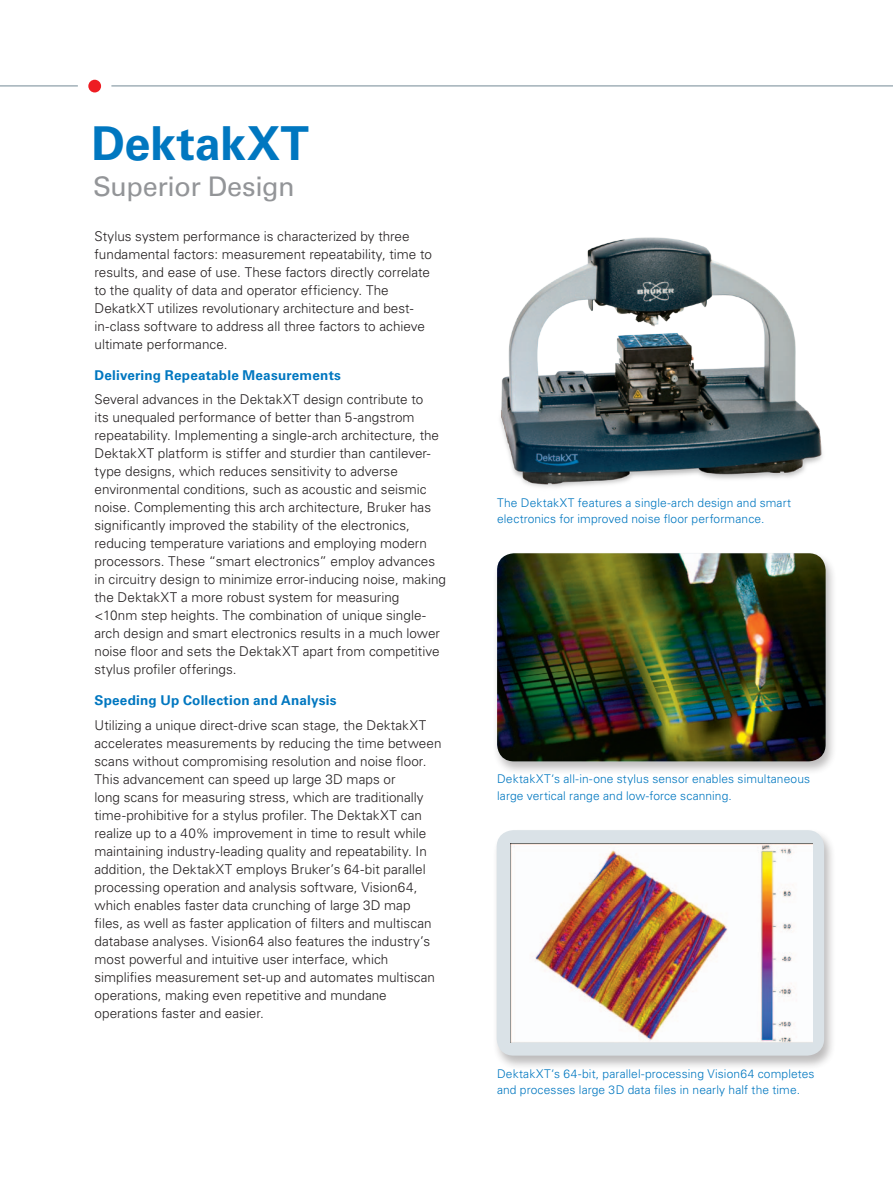
<style>
.page{position:relative;width:893px;height:1187px;background:#fff}
.page>*{position:absolute;margin:0;border:0;box-sizing:border-box;transform-origin:0 0}
.t1{font:700 46.8px "Univers LT Std";letter-spacing:-.005em;color:#0077c0}
.t2{font:27px "Univers LT Std";letter-spacing:-.015em;color:#939598}
.t3{font:300 13.5px/18px "Univers LT Std";color:#231f20}
.t4{font:700 13.5px "Univers LT Std";letter-spacing:.015em;color:#0077c0}
.t5{font:300 12px/16.5px "Univers LT Std";letter-spacing:.01em;color:#0077c0}
</style>
<div class="page">
<div style="left:492px;top:551px;width:345px;height:225px;background:#231f20;opacity:.3"></div>
<img style="left:497px;top:553px;width:329px;height:208px">
<div style="left:492px;top:828px;width:344px;height:242px;background:#231f20;opacity:.3"></div>
<div style="left:497px;top:830px;width:327px;height:225px;background:#dae2e7;border-radius:17px"></div>
<img style="left:510px;top:843px;width:302px;height:199px">
<img style="left:500px;top:237px;width:323px;height:251px">
<hr style="left:0;top:85px;width:78px;height:1px;background:#738a95">
<div style="left:88px;top:80px;width:13px;height:12px;background:#ee1d23;border-radius:50%"></div>
<hr style="left:111px;top:85px;width:782px;height:1px;background:#738a95">
<h1 class="t1" style="left:92px;top:116px;width:219px">DektakXT</h1>
<h2 class="t2" style="left:93px;top:170px;width:203px">Superior Design</h2>
<p class="t3" style="left:94px;top:227px;width:339px">Stylus system performance is characterized by three fundamental factors: measurement repeatability, time to results, and ease of use. These factors directly correlate to the quality of data and operator efficiency. The DekatkXT utilizes revolutionary architecture and best&shy;in-class software to address all three factors to achieve ultimate performance.</p>
<p class="t4" style="left:94px;top:367px;width:248px">Delivering Repeatable Measurements</p>
<p class="t3" style="left:94px;top:390px;width:353px">Several advances in the DektakXT design contribute to<br>its unequaled performance of better than 5-angstrom repeatability. Implementing a single-arch architecture, the DektakXT platform is stiffer and sturdier than cantilever&shy;type designs, which reduces sensitivity to adverse environmental conditions, such as acoustic and seismic noise. Complementing this arch architecture, Bruker has significantly improved the stability of the electronics, reducing temperature variations and employing modern processors. These “smart electronics” employ advances in circuitry design to minimize error-inducing noise, making the DektakXT a more robust system for measuring<br>&lt;10nm step heights. The combination of unique single&shy;arch design and smart electronics results in a much lower noise floor and sets the DektakXT apart from competitive stylus profiler offerings.</p>
<p class="t4" style="left:94px;top:692px;width:244px">Speeding Up Collection and Analysis</p>
<p class="t3" style="left:94px;top:716px;width:349px">Utilizing a unique direct-drive scan stage, the DektakXT accelerates measurements by reducing the time between scans without compromising resolution and noise floor.<br>This advancement can speed up large 3D maps or<br>long scans for measuring stress, which are traditionally time-prohibitive for a stylus profiler. The DektakXT can realize up to a 40% improvement in time to result while maintaining industry-leading quality and repeatability. In addition, the DektakXT employs Bruker’s 64-bit parallel processing operation and analysis software, Vision64, which enables faster data crunching of large 3D map files, as well as faster application of filters and multiscan database analyses. Vision64 also features the industry’s most powerful and intuitive user interface, which simplifies measurement set-up and automates multiscan operations, making even repetitive and mundane operations faster and easier.</p>
<p class="t5" style="left:497px;top:494px;width:296px">The DektakXT features a single-arch design and smart electronics for improved noise floor performance.</p>
<p class="t5" style="left:497px;top:770px;width:314px">DektakXT‘s all-in-one stylus sensor enables simultaneous large vertical range and low-force scanning.</p>
<p class="t5" style="left:497px;top:1065px;width:319px">DektakXT‘s 64-bit, parallel-processing Vision64 completes and processes large 3D data files in nearly half the time.</p>
</div>
